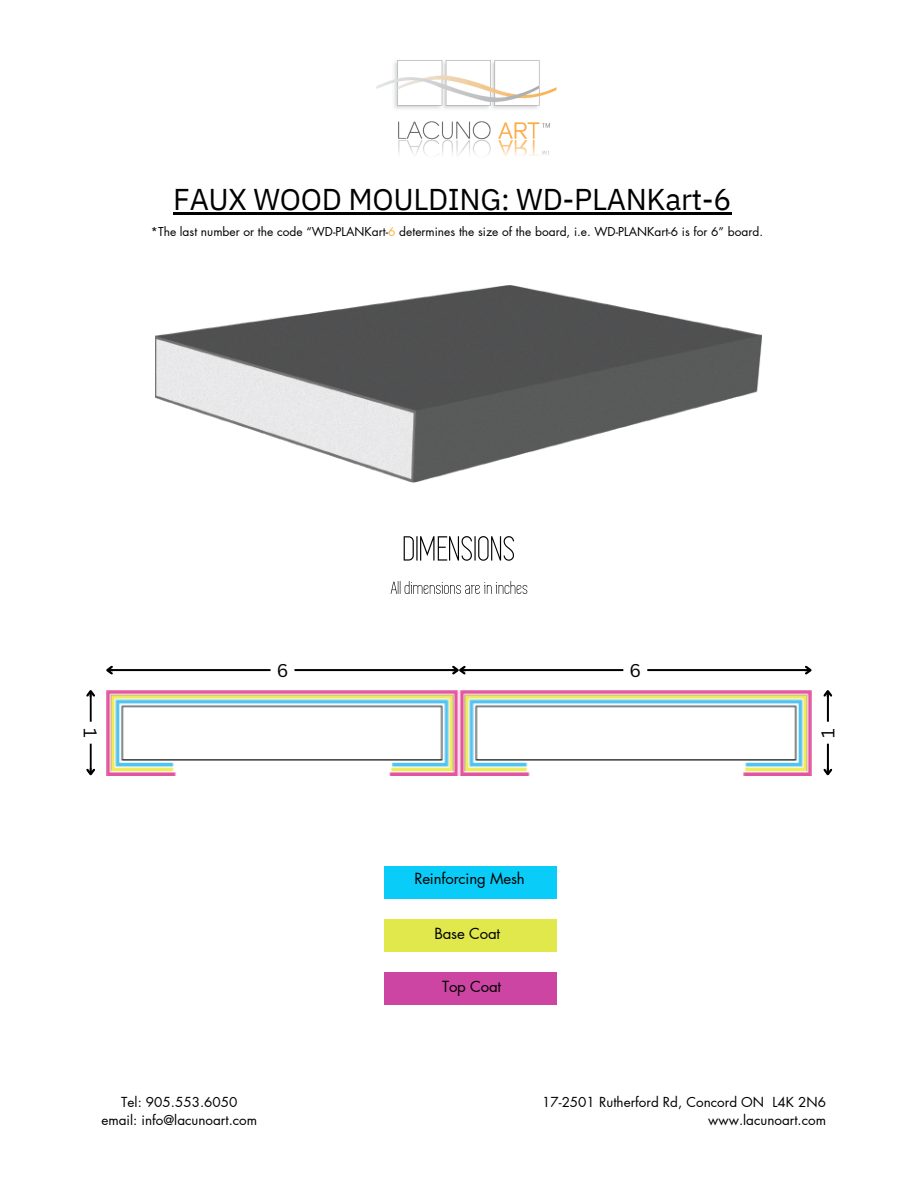
<style>
.page{position:relative;width:918px;height:1188px;background:#fff}
.page>*{position:absolute;margin:0;border:0;box-sizing:border-box;transform-origin:0 0}
.t1{font:30px "IBM Plex Sans";letter-spacing:-.01em;color:#000}
.t2{font:18px "Canva Sans";color:#000}
.t3{font:15px "Futura LT Pro";letter-spacing:-.01em;color:#000}
.t4{font:13.5px/18px "Futura LT Pro";color:#000;text-align:right}
.t5{font:12px "Futura LT Pro";color:#000}
.s1{color:#fbb34a}
</style>
<div class="page">
<img style="left:391px;top:581px;width:130px;height:13px">
<img style="left:404px;top:536px;width:109px;height:25px">
<div style="left:384px;top:867px;width:173px;height:32px;background:#09cdf8"></div>
<div style="left:384px;top:972px;width:173px;height:33px;background:#cc45a3"></div>
<div style="left:384px;top:919px;width:173px;height:33px;background:#e0e84b"></div>
<img style="left:155px;top:286px;width:607px;height:197px">
<img style="left:106px;top:690px;width:706px;height:86px">
<hr style="left:107px;top:669px;width:351px;height:2px;background:#000">
<svg style="left:106px;top:666px;width:9px;height:9px"></svg>
<hr style="left:90px;top:691px;width:2px;height:83px;background:#000">
<svg style="left:86px;top:767px;width:9px;height:8px"></svg>
<svg style="left:86px;top:690px;width:9px;height:9px"></svg>
<hr style="left:460px;top:669px;width:351px;height:2px;background:#000">
<svg style="left:450px;top:666px;width:18px;height:9px"></svg>
<svg style="left:803px;top:666px;width:9px;height:9px"></svg>
<hr style="left:827px;top:691px;width:2px;height:83px;background:#000">
<svg style="left:823px;top:767px;width:9px;height:8px"></svg>
<svg style="left:823px;top:690px;width:9px;height:9px"></svg>
<img style="left:376px;top:60px;width:181px;height:96px">
<hr style="left:173px;top:212px;width:558px;height:3px;background:#000">
<p class="t1" style="left:173px;top:179px;width:560px">FAUX WOOD MOULDING: WD-PLANKart-6</p>
<p class="t5" style="left:151px;top:226px;width:614px">*The last number or the code “WD-PLANKart-<span class="s1">6</span> determines the size of the board, i.e. WD-PLANKart-6 is for 6” board.</p>
<h2 class="t2" style="left:103px;top:728px;width:11px;rotate:90deg">1</h2>
<h2 class="t2" style="left:277px;top:658px;width:13px">6</h2>
<h2 class="t4" style="left:101px;top:1094px;width:157px;text-align:center">Tel: 905.553.6050<br>email: info@lacunoart.com</h2>
<h2 class="t2" style="left:630px;top:658px;width:13px">6</h2>
<h2 class="t2" style="left:815px;top:738px;width:11px;rotate:-90deg">1</h2>
<h2 class="t3" style="left:414px;top:871px;width:112px">Reinforcing Mesh</h2>
<h2 class="t3" style="left:434px;top:927px;width:67px">Base Coat</h2>
<p class="t3" style="left:442px;top:980px;width:61px">Top Coat</p>
<h2 class="t4" style="left:542px;top:1094px;width:285px">17-2501 Rutherford Rd, Concord ON L4K 2N6 www.lacunoart.com</h2>
</div>
